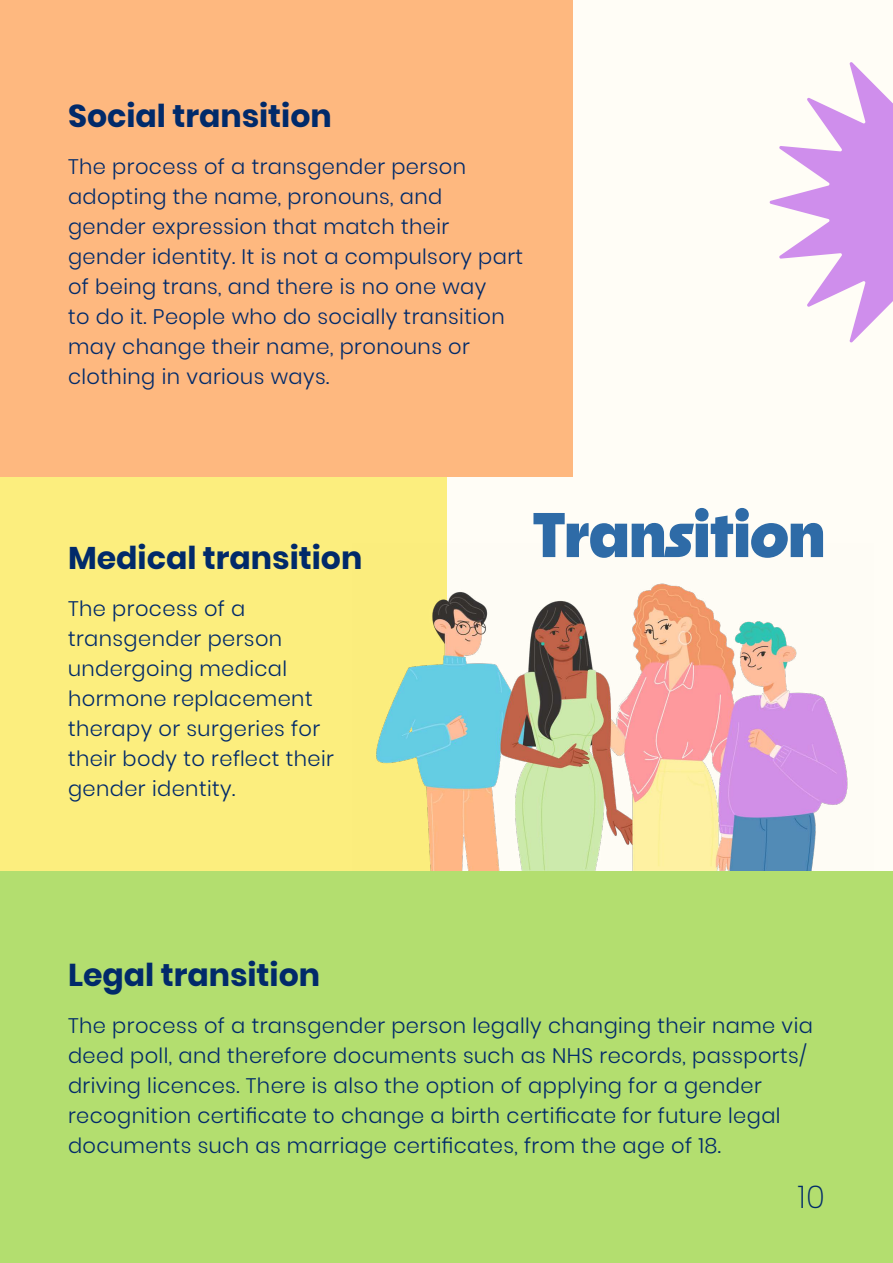
<style>
.page{position:relative;width:893px;height:1263px;background:#fffdf6}
.page>*{position:absolute;margin:0;border:0;box-sizing:border-box;transform-origin:0 0}
.t1{font:900 63px "Neighbor";color:#2e6ba7}
.t2{font:700 31.5px "Poppins";color:#012a6a}
.t3{font:200 31.5px "Poppins";color:#012a6a}
.t4{font:300 21px/30px "Poppins";letter-spacing:.02em;color:#012a6a}
.s1{font-style:italic}
</style>
<div class="page">
<div style="left:0;top:476px;width:446px;height:396px;background:#fcee7e"></div>
<img style="left:353px;top:544px;width:521px;height:328px">
<div style="left:0;top:872px;width:893px;height:391px;background:#b3de6f"></div>
<div style="left:0;top:0;width:573px;height:476px;background:#feb87f"></div>
<svg style="left:769px;top:62px;width:124px;height:281px"></svg>
<h2 class="t2" style="left:68px;top:97px;width:265px">Social transition</h2>
<p class="t4" style="left:68px;top:151px;width:457px">The process of a transgender person adopting the name, pronouns, and gender expression that match their gender identity. It is not a compulsory part of being trans, and there is no one way<br>to do it. People who do socially transition may change their name, pronouns or clothing in various ways.</p>
<h2 class="t2" style="left:68px;top:540px;width:296px">Medical transition</h2>
<p class="t4" style="left:68px;top:594px;width:267px">The process of a transgender person undergoing medical hormone replacement therapy or surgeries for their body to reflect their gender identity.</p>
<h1 class="t1" style="left:533px;top:495px;width:294px">Tran<span class="s1">s</span>iti<span class="s1">o</span>n</h1>
<h2 class="t2" style="left:68px;top:956px;width:254px">Legal transition</h2>
<p class="t4" style="left:68px;top:1010px;width:746px">The process of a transgender person legally changing their name via deed poll, and therefore documents such as NHS records, passports/ driving licences. There is also the option of applying for a gender recognition certificate to change a birth certificate for future legal documents such as marriage certificates, from the age of 18.</p>
<h2 class="t3" style="left:798px;top:1178px;width:29px">10</h2>
</div>
